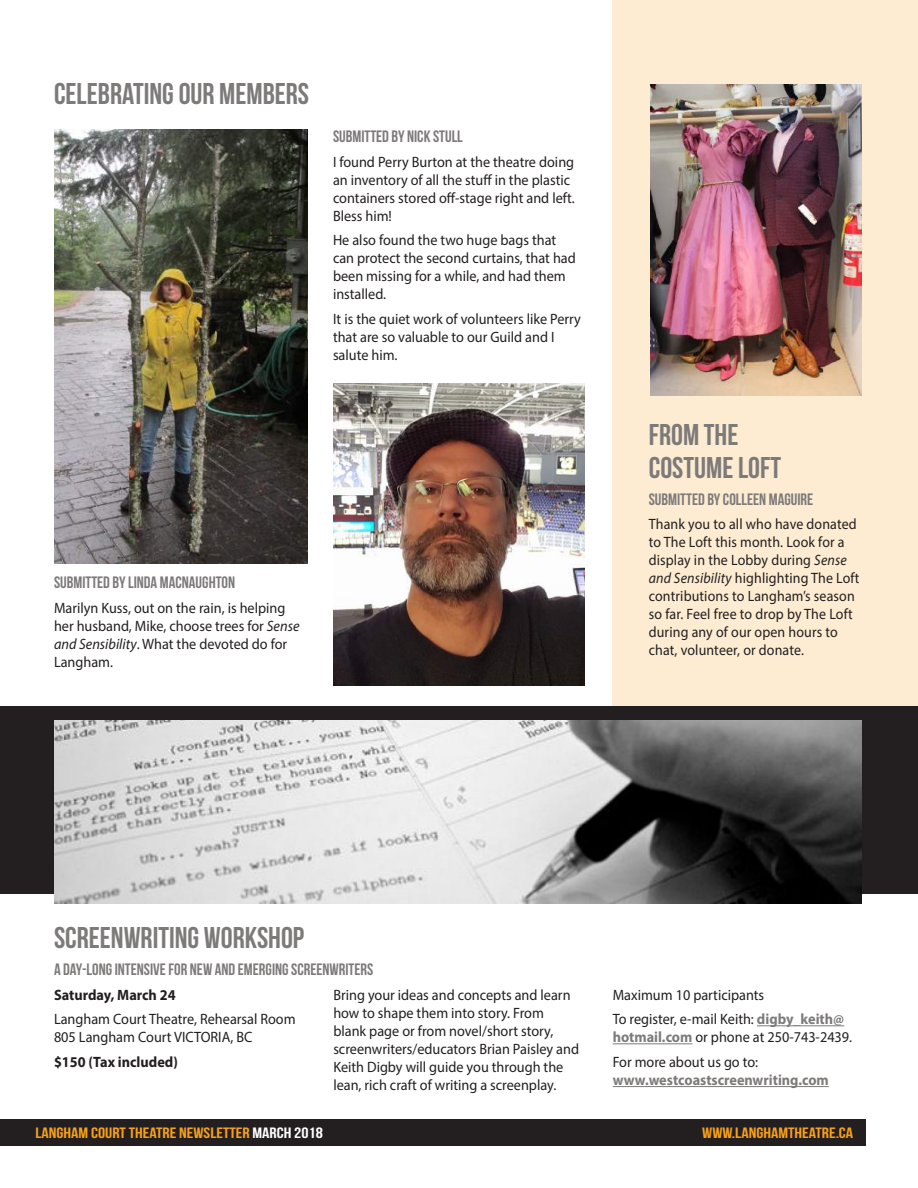
<style>
.page{position:relative;width:918px;height:1188px;background:#fff}
.page>*{position:absolute;margin:0;border:0;box-sizing:border-box;transform-origin:0 0}
.t1{font:30px/33px "Bebas Neue";color:#7d7a7a}
.t2{font:16.5px "Bebas Neue";color:#7d7a7a}
.t3{font:15px/18px "Myriad Pro";color:#231f20;scale:.95 1}
.t4{font:15px/18px "Myriad Pro";color:#231f20;scale:.93 1}
.t5{font:15px "Bebas Neue";color:#f7a11a;scale:1.2 1}
.t6{font:700 15px "Myriad Pro";color:#231f20;scale:.95 1}
.t7{font:700 15px "Myriad Pro";color:#7d7a7a;scale:.95 1}
.s1{font-style:italic}
.s2{font-weight:700;color:#7d7a7a}
.s3{color:#fff}
</style>
<div class="page">
<div style="left:612px;top:0;width:306px;height:720px;background:#fdecd1"></div>
<div style="left:0;top:706px;width:918px;height:188px;background:#231f20"></div>
<div style="left:0;top:1119px;width:865px;height:27px;background:#231f20"></div>
<img style="left:54px;top:129px;width:253px;height:434px">
<img style="left:650px;top:85px;width:212px;height:310px">
<img style="left:334px;top:383px;width:250px;height:302px">
<hr style="left:757px;top:1025px;width:87px;height:1px;background:#7d7a7a">
<hr style="left:613px;top:1043px;width:79px;height:1px;background:#7d7a7a">
<hr style="left:613px;top:1086px;width:216px;height:1px;background:#7d7a7a">
<img style="left:54px;top:720px;width:808px;height:183px">
<h1 class="t1" style="left:54px;top:76px;width:257px">CELEBRATING OUR MEMBERS</h1>
<p class="t2" style="left:333px;top:127px;width:131px">SUBMITTED BY NICK STULL</p>
<p class="t3" style="left:333px;top:152px;width:256px">I found Perry Burton at the theatre doing an inventory of all the stuff in the plastic containers stored off-stage right and left.<br>Bless him!</p>
<p class="t3" style="left:333px;top:231px;width:257px">He also found the two huge bags that can protect the second curtains, that had been missing for a while, and had them installed.</p>
<p class="t3" style="left:333px;top:310px;width:263px">It is the quiet work of volunteers like Perry that are so valuable to our Guild and I salute him.</p>
<p class="t2" style="left:54px;top:573px;width:183px">SUBMITTED BY LINDA MACNAUGHTON</p>
<p class="t3" style="left:54px;top:598px;width:260px">Marilyn Kuss, out on the rain, is helping her husband, Mike, choose trees for <span class="s1">Sense and Sensibility</span>. What the devoted do for<br>Langham.</p>
<h1 class="t1" style="left:649px;top:418px;width:134px">FROM THE<br>COSTUME LOFT</h1>
<p class="t2" style="left:649px;top:490px;width:166px">SUBMITTED BY COLLEEN MAGUIRE</p>
<p class="t4" style="left:649px;top:515px;width:228px">Thank you to all who have donated to The Loft this month. Look for a display in the Lobby during <span class="s1">Sense and Sensibility</span> highlighting The Loft contributions to Langham’s season so far. Feel free to drop by The Loft during any of our open hours to chat, volunteer, or donate.</p>
<h1 class="t1" style="left:54px;top:921px;width:252px">SCREENWRITING WORKSHOP</h1>
<p class="t2" style="left:54px;top:960px;width:321px">A DAY-LONG INTENSIVE FOR NEW AND EMERGING SCREENWRITERS</p>
<p class="t6" style="left:54px;top:985px;width:130px">Saturday, March 24</p>
<p class="t3" style="left:54px;top:1010px;width:256px">Langham Court Theatre, Rehearsal Room<br>805 Langham Court VICTORIA, BC</p>
<p class="t6" style="left:54px;top:1052px;width:132px">$150 (Tax included)</p>
<p class="t3" style="left:333px;top:985px;width:260px">Bring your ideas and concepts and learn how to shape them into story. From blank page or from novel/short story, screenwriters/educators Brian Paisley and Keith Digby will guide you through the lean, rich craft of writing a screenplay.</p>
<p class="t3" style="left:613px;top:982px;width:245px;line-height:24.8px">Maximum 10 participants<br>To register, e-mail Keith: <span class="s2">digby_keith@</span></p>
<p class="t3" style="left:613px;top:1025px;width:254px;line-height:24.8px"><span class="s2">hotmail.com</span> or phone at 250-743-2439.<br>For more about us go to:</p>
<p class="t7" style="left:613px;top:1070px;width:229px">www.westcoastscreenwriting.com</p>
<p class="t5" style="left:35px;top:1124px;width:241px">LANGHAM COURT THEATRE NEWSLETTER <span class="s3">MARCH 2018</span></p>
<p class="t5" style="left:702px;top:1124px;width:127px">WWW.LANGHAMTHEATRE.CA</p>
</div>
